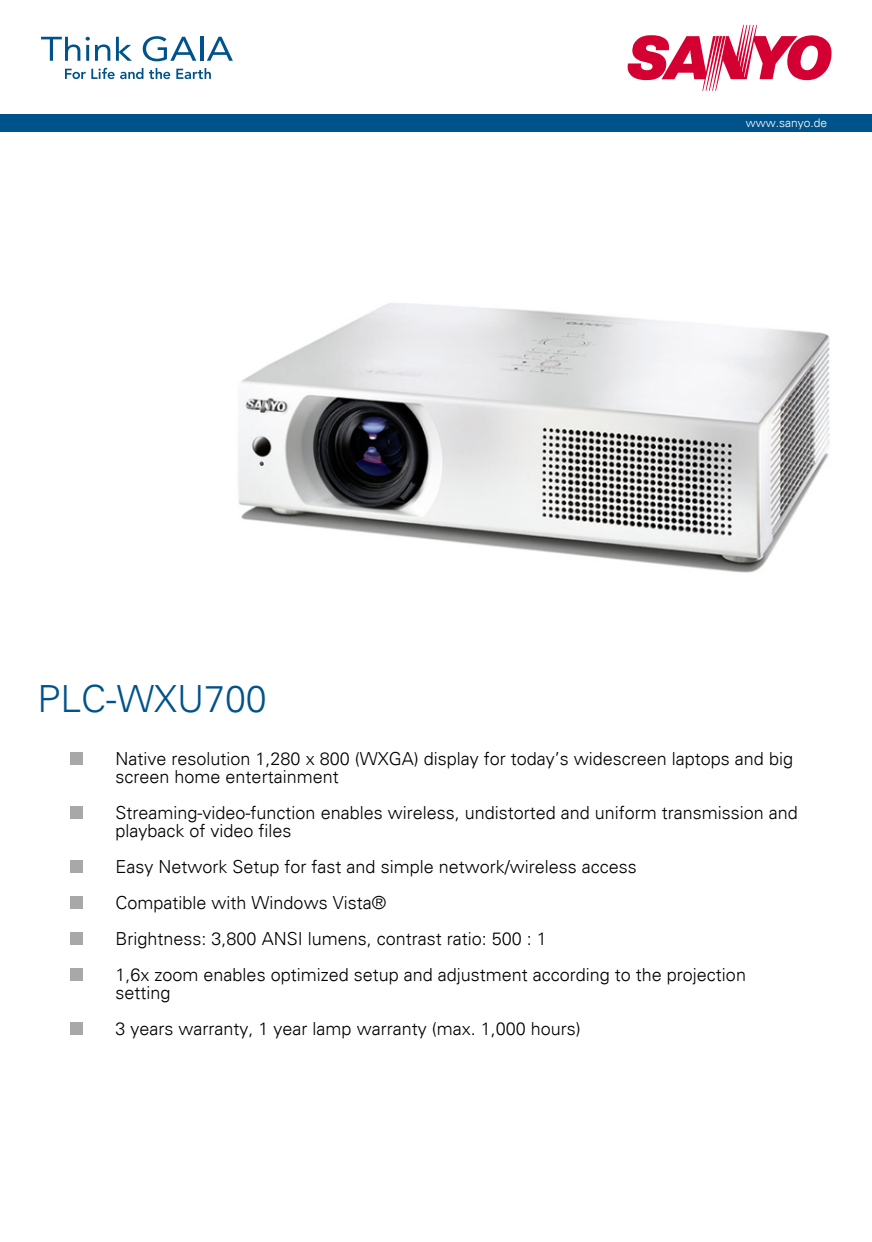
<style>
.page{position:relative;width:872px;height:1242px;background:#fff}
.page>*{position:absolute;margin:0;border:0;box-sizing:border-box;transform-origin:0 0}
.t1{font:300 37.5px "Univers LT45";color:#00538a}
.t2{font:300 18px/36px "Univers LT45";color:#000}
.t3{font:300 12px "Univers LT45";color:#fff}
</style>
<div class="page">
<div style="left:0;top:115px;width:872px;height:17px;background:#00538a"></div>
<svg style="left:41px;top:37px;width:39px;height:24px"></svg>
<svg style="left:86px;top:37px;width:24px;height:24px"></svg>
<svg style="left:116px;top:37px;width:16px;height:24px"></svg>
<svg style="left:143px;top:36px;width:53px;height:25px"></svg>
<hr style="left:200px;top:37px;width:3px;height:24px;background:#00538a">
<svg style="left:207px;top:37px;width:26px;height:24px"></svg>
<svg style="left:65px;top:68px;width:78px;height:11px"></svg>
<svg style="left:149px;top:68px;width:21px;height:11px"></svg>
<svg style="left:176px;top:68px;width:35px;height:11px"></svg>
<svg style="left:627px;top:25px;width:204px;height:66px"></svg>
<img style="left:238px;top:303px;width:592px;height:270px">
<svg style="left:70px;top:753px;width:12px;height:12px"></svg>
<svg style="left:70px;top:807px;width:12px;height:12px"></svg>
<svg style="left:70px;top:861px;width:12px;height:12px"></svg>
<svg style="left:70px;top:897px;width:12px;height:12px"></svg>
<svg style="left:70px;top:933px;width:12px;height:12px"></svg>
<svg style="left:70px;top:969px;width:12px;height:12px"></svg>
<svg style="left:70px;top:1023px;width:12px;height:12px"></svg>
<p class="t3" style="left:746px;top:116px;width:83px">www.sanyo.de</p>
<h1 class="t1" style="left:38px;top:676px;width:231px">PLC-WXU700</h1>
<p class="t2" style="left:116px;top:749px;width:679px;line-height:18px">Native resolution 1,280 x 800 (WXGA) display for today’s widescreen laptops and big screen home entertainment</p>
<p class="t2" style="left:116px;top:803px;width:684px;line-height:18px">Streaming-video-function enables wireless, undistorted and uniform transmission and playback of video files</p>
<p class="t2" style="left:116px;top:848px;width:632px">Easy Network Setup for fast and simple network/wireless access<br>Compatible with Windows Vista®<br>Brightness: 3,800 ANSI lumens, contrast ratio: 500 : 1<br>1,6x zoom enables optimized setup and adjustment according to the projection</p>
<p class="t2" style="left:116px;top:974px;width:467px">setting<br>3 years warranty, 1 year lamp warranty (max. 1,000 hours)</p>
</div>
